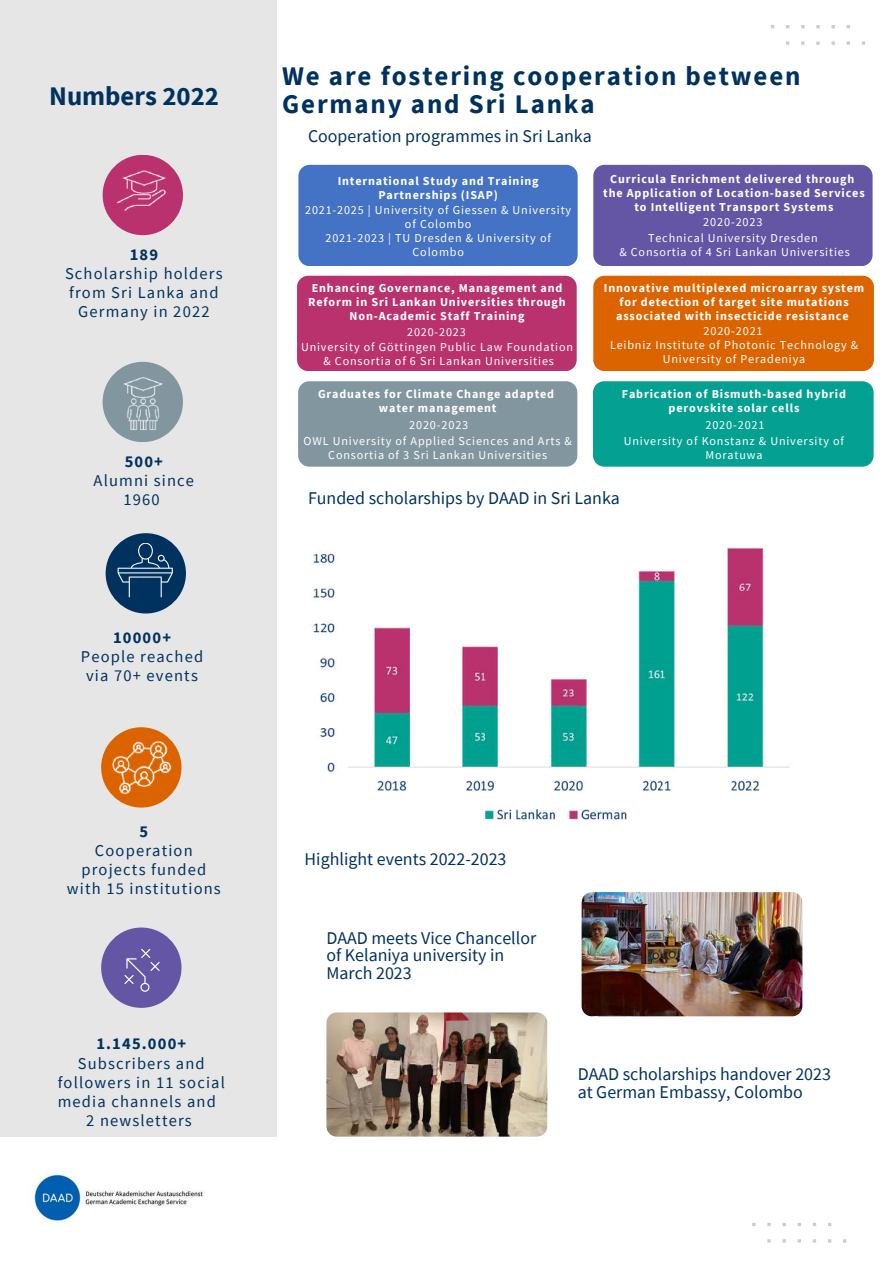
<style>
.page{position:relative;width:893px;height:1264px;background:#fff}
.page>*{position:absolute;margin:0;border:0;box-sizing:border-box;transform-origin:0 0}
.t1{font:700 26.85px/28px "Source Sans Pro";letter-spacing:.07em;color:#00325f}
.t2{font:700 26.85px "Source Sans Pro";color:#00325f}
.t3{font:17.85px/18px "Source Sans Pro";color:#00325f}
.t4{font:16.5px/19px "Source Sans Pro";letter-spacing:.07em;color:#00325f;text-align:center}
.t5{font:700 16.5px "Source Sans Pro";letter-spacing:.07em;color:#00325f}
.t6{font:700 12.15px/14.1px "Source Sans Pro";letter-spacing:.07em;color:#fff;text-align:center}
.t7{font:12.15px/14.1px "Source Sans Pro";letter-spacing:.07em;color:#fff;text-align:center}
</style>
<div class="page">
<div style="left:0;top:0;width:276px;height:1136px;background:#e7e6e6"></div>
<div style="left:103px;top:155px;width:80px;height:80px;background:#b9326e;border-radius:50%"></div>
<img style="left:121px;top:160px;width:47px;height:16px">
<img style="left:116px;top:176px;width:50px;height:35px">
<div style="left:103px;top:362px;width:80px;height:80px;background:#8296a0;border-radius:50%"></div>
<img style="left:122px;top:366px;width:43px;height:29px">
<img style="left:127px;top:395px;width:33px;height:35px">
<div style="left:106px;top:533px;width:80px;height:80px;background:#00325f;border-radius:50%"></div>
<svg style="left:118px;top:542px;width:55px;height:55px"></svg>
<div style="left:101px;top:727px;width:80px;height:80px;background:#dc6400;border-radius:50%"></div>
<img style="left:110px;top:735px;width:64px;height:64px">
<div style="left:101px;top:927px;width:80px;height:80px;background:#6455a5;border-radius:50%"></div>
<svg style="left:124px;top:949px;width:36px;height:42px"></svg>
<img style="left:311px;top:548px;width:479px;height:273px">
<svg style="left:752px;top:1223px;width:94px;height:20px"></svg>
<svg style="left:771px;top:25px;width:94px;height:20px"></svg>
<img style="left:581px;top:892px;width:221px;height:124px;border-radius:10px">
<img style="left:326px;top:1012px;width:221px;height:124px;border-radius:10px">
<img style="left:30px;top:1172px;width:176px;height:51px">
<div style="left:593px;top:165px;width:279px;height:101px;background:#6455a5"></div>
<div style="left:298px;top:165px;width:279px;height:101px;background:#4472c4"></div>
<div style="left:297px;top:276px;width:279px;height:95px;background:#b9326e"></div>
<div style="left:298px;top:381px;width:279px;height:85px;background:#8296a0"></div>
<div style="left:593px;top:276px;width:280px;height:95px;background:#dc6400"></div>
<div style="left:593px;top:381px;width:280px;height:85px;background:#04a091"></div>
<h1 class="t2" style="left:49px;top:79px;width:171px">Numbers 2022</h1>
<h3 class="t5" style="left:130px;top:243px;width:30px">189</h3>
<h3 class="t4" style="left:65px;top:263px;width:159px">Scholarship holders from Sri Lanka and<br>Germany in 2022</h3>
<h3 class="t5" style="left:125px;top:450px;width:40px">500+</h3>
<h3 class="t4" style="left:94px;top:470px;width:102px">Alumni since<br>1960</h3>
<h3 class="t5" style="left:113px;top:626px;width:59px">10000+</h3>
<h3 class="t4" style="left:81px;top:646px;width:124px">People reached via 70+ events</h3>
<h3 class="t5" style="left:139px;top:820px;width:10px">5</h3>
<h3 class="t4" style="left:67px;top:840px;width:155px">Cooperation projects funded with 15 institutions</h3>
<h3 class="t5" style="left:96px;top:1033px;width:91px">1.145.000+</h3>
<h3 class="t4" style="left:58px;top:1053px;width:169px">Subscribers and followers in 11 social media channels and<br>2 newsletters</h3>
<h1 class="t1" style="left:282px;top:61px;width:520px">We are fostering cooperation between<br>Germany and Sri Lanka</h1>
<h2 class="t3" style="left:308px;top:127px;width:285px">Cooperation programmes in Sri Lanka</h2>
<p class="t6" style="left:337px;top:174px;width:202px">International Study and Training<br>Partnerships (ISAP)</p>
<p class="t7" style="left:305px;top:202px;width:267px">2021-2025 | University of Giessen &amp; University of Colombo<br>2021-2023 | TU Dresden &amp; University of<br>Colombo</p>
<p class="t6" style="left:603px;top:171px;width:263px">Curricula Enrichment delivered through the Application of Location-based Services to Intelligent Transport Systems</p>
<p class="t7" style="left:619px;top:231px;width:232px">Technical University Dresden<br>&amp; Consortia of 4 Sri Lankan Universities</p>
<p class="t7" style="left:703px;top:214px;width:61px">2020-2023</p>
<p class="t6" style="left:308px;top:281px;width:259px">Enhancing Governance, Management and<br>Reform in Sri Lankan Universities through<br>Non-Academic Staff Training</p>
<p class="t7" style="left:407px;top:324px;width:60px">2020-2023</p>
<p class="t7" style="left:301px;top:339px;width:273px">University of Göttingen Public Law Foundation &amp; Consortia of 6 Sri Lankan Universities</p>
<p class="t6" style="left:604px;top:280px;width:262px">Innovative multiplexed microarray system for detection of target site mutations associated with insecticide resistance</p>
<p class="t7" style="left:610px;top:337px;width:249px">Leibniz Institute of Photonic Technology &amp;<br>University of Peradeniya</p>
<p class="t7" style="left:703px;top:323px;width:61px">2020-2021</p>
<p class="t6" style="left:318px;top:386px;width:238px">Graduates for Climate Change adapted water management</p>
<p class="t7" style="left:303px;top:433px;width:270px">OWL University of Applied Sciences and Arts &amp;<br>Consortia of 3 Sri Lankan Universities</p>
<p class="t7" style="left:409px;top:417px;width:61px">2020-2023</p>
<p class="t6" style="left:621px;top:386px;width:226px">Fabrication of Bismuth-based hybrid perovskite solar cells</p>
<p class="t7" style="left:623px;top:433px;width:222px">University of Konstanz &amp; University of<br>Moratuwa</p>
<p class="t7" style="left:705px;top:417px;width:61px">2020-2021</p>
<h2 class="t3" style="left:308px;top:488px;width:313px">Funded scholarships by DAAD in Sri Lanka</h2>
<h2 class="t3" style="left:304px;top:849px;width:203px">Highlight events 2022-2023</h2>
<h2 class="t3" style="left:326px;top:928px;width:211px">DAAD meets Vice Chancellor of Kelaniya university in<br>March 2023</h2>
<h2 class="t3" style="left:577px;top:1065px;width:255px">DAAD scholarships handover 2023 at German Embassy, Colombo</h2>
</div>
